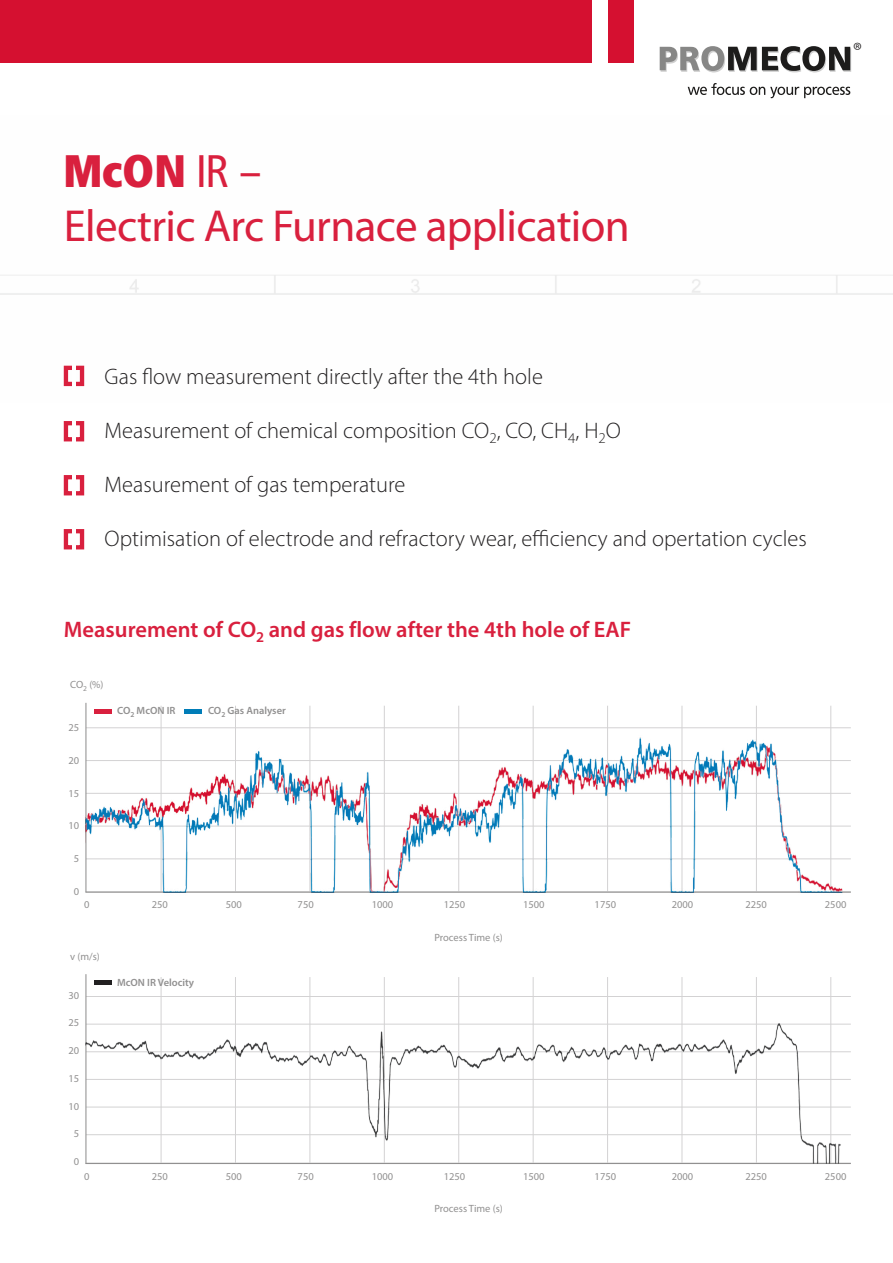
<style>
.page{position:relative;width:893px;height:1263px;background:#fff}
.page>*{position:absolute;margin:0;border:0;box-sizing:border-box;transform-origin:0 0}
.t1{font:45px "Myriad Pro";letter-spacing:-.015em;color:#d9203e}
.t2{font:800 condensed 45px "Frutiger BQ";color:#d9203e}
.t3{font:300 22.5px "Myriad Pro";color:#222021}
.t4{font:600 22.5px "Myriad Pro";color:#d9203e}
.t5{font:300 22.35px "Myriad Pro";color:#222021}
.t6{font:10.5px "Myriad Pro";color:#919090}
.t7{font:600 10.5px "Myriad Pro";color:#919090}
.s1{font-weight:400}
</style>
<div class="page">
<hr style="left:161px;top:706px;width:1px;height:186px;background:#d3d2d3">
<hr style="left:235px;top:706px;width:1px;height:186px;background:#d3d2d3">
<hr style="left:310px;top:706px;width:1px;height:186px;background:#d3d2d3">
<hr style="left:384px;top:706px;width:1px;height:186px;background:#d3d2d3">
<hr style="left:458px;top:706px;width:1px;height:186px;background:#d3d2d3">
<hr style="left:533px;top:706px;width:1px;height:186px;background:#d3d2d3">
<hr style="left:607px;top:706px;width:1px;height:186px;background:#d3d2d3">
<hr style="left:682px;top:706px;width:1px;height:186px;background:#d3d2d3">
<hr style="left:756px;top:706px;width:1px;height:186px;background:#d3d2d3">
<hr style="left:830px;top:706px;width:1px;height:186px;background:#d3d2d3">
<hr style="left:85px;top:703px;width:1px;height:189px;background:#919090">
<img style="left:85px;top:726px;width:766px;height:167px">
<hr style="left:95px;top:709px;width:17px;height:4px;background:#d9203e">
<hr style="left:185px;top:709px;width:17px;height:4px;background:#007db8">
<hr style="left:86px;top:996px;width:765px;height:1px;background:#d3d2d3">
<hr style="left:161px;top:977px;width:1px;height:186px;background:#d3d2d3">
<hr style="left:235px;top:977px;width:1px;height:186px;background:#d3d2d3">
<hr style="left:310px;top:977px;width:1px;height:186px;background:#d3d2d3">
<hr style="left:384px;top:977px;width:1px;height:186px;background:#d3d2d3">
<hr style="left:458px;top:977px;width:1px;height:186px;background:#d3d2d3">
<hr style="left:533px;top:977px;width:1px;height:186px;background:#d3d2d3">
<hr style="left:607px;top:977px;width:1px;height:186px;background:#d3d2d3">
<hr style="left:682px;top:977px;width:1px;height:186px;background:#d3d2d3">
<hr style="left:756px;top:977px;width:1px;height:186px;background:#d3d2d3">
<hr style="left:830px;top:977px;width:1px;height:186px;background:#d3d2d3">
<hr style="left:85px;top:974px;width:1px;height:189px;background:#919090">
<hr style="left:95px;top:980px;width:17px;height:4px;background:#222021">
<img style="left:85px;top:997px;width:766px;height:167px">
<div style="left:0;top:0;width:591px;height:63px;background:#d51030"></div>
<div style="left:608px;top:0;width:26px;height:63px;background:#d51030"></div>
<svg style="left:688px;top:83px;width:162px;height:15px"></svg>
<svg style="left:660px;top:46px;width:191px;height:26px"></svg>
<div style="left:64px;top:366px;width:20px;height:20px;border:4px solid #d9203e"></div>
<hr style="left:72px;top:362px;width:4px;height:28px;background:#fff">
<div style="left:64px;top:421px;width:20px;height:20px;border:4px solid #d9203e"></div>
<hr style="left:72px;top:417px;width:4px;height:28px;background:#fff">
<div style="left:64px;top:475px;width:20px;height:20px;border:4px solid #d9203e"></div>
<hr style="left:72px;top:471px;width:4px;height:28px;background:#fff">
<div style="left:64px;top:529px;width:20px;height:20px;border:4px solid #d9203e"></div>
<hr style="left:72px;top:525px;width:4px;height:28px;background:#fff">
<h1 class="t2" style="left:64px;top:146px;width:199px">McON <span class="s1">IR –</span></h1>
<h1 class="t1" style="left:64px;top:209px;width:568px">Electric Arc Furnace application</h1>
<p class="t5" style="left:853px;top:42px;width:10px">®</p>
<p class="t3" style="left:105px;top:368px;width:440px">Gas flow measurement directly after the 4th hole</p>
<p class="t3" style="left:105px;top:422px;width:518px">Measurement of chemical composition CO<sub>2</sub>, CO, CH<sub>4</sub>, H<sub>2</sub>O</p>
<p class="t3" style="left:105px;top:476px;width:302px">Measurement of gas temperature</p>
<p class="t3" style="left:105px;top:530px;width:704px">Optimisation of electrode and refractory wear, efficiency and opertation cycles</p>
<p class="t4" style="left:64px;top:621px;width:569px">measurement of Co<sub>2</sub> and gas flow after the 4th hole of EaF</p>
<p class="t6" style="left:70px;top:681px;width:35px">CO<sub>2</sub> (%)</p>
<p class="t6" style="left:68px;top:724px;width:12px">25</p>
<p class="t6" style="left:68px;top:756px;width:12px">20</p>
<p class="t6" style="left:68px;top:789px;width:12px">15</p>
<p class="t6" style="left:68px;top:822px;width:12px">10</p>
<p class="t6" style="left:74px;top:855px;width:7px">5</p>
<p class="t6" style="left:74px;top:887px;width:7px">0</p>
<p class="t7" style="left:117px;top:707px;width:60px">Co<sub>2</sub> mcon Ir</p>
<p class="t7" style="left:208px;top:707px;width:79px">Co<sub>2</sub> Gas analyser</p>
<p class="t6" style="left:84px;top:901px;width:7px">0</p>
<p class="t6" style="left:152px;top:901px;width:18px">250</p>
<p class="t6" style="left:226px;top:901px;width:18px">500</p>
<p class="t6" style="left:298px;top:901px;width:18px">750</p>
<p class="t6" style="left:372px;top:901px;width:23px">1000</p>
<p class="t6" style="left:444px;top:901px;width:23px">1250</p>
<p class="t6" style="left:523px;top:901px;width:23px">1500</p>
<p class="t6" style="left:595px;top:901px;width:23px">1750</p>
<p class="t6" style="left:672px;top:901px;width:23px">2000</p>
<p class="t6" style="left:745px;top:901px;width:23px">2250</p>
<p class="t6" style="left:825px;top:901px;width:23px">2500</p>
<p class="t6" style="left:70px;top:952px;width:31px">v (m/s)</p>
<p class="t6" style="left:68px;top:991px;width:12px">30</p>
<p class="t6" style="left:68px;top:1019px;width:12px">25</p>
<p class="t6" style="left:68px;top:1047px;width:12px">20</p>
<p class="t6" style="left:68px;top:1074px;width:12px">15</p>
<p class="t6" style="left:68px;top:1102px;width:12px">10</p>
<p class="t6" style="left:74px;top:1130px;width:7px">5</p>
<p class="t6" style="left:74px;top:1158px;width:7px">0</p>
<p class="t7" style="left:117px;top:978px;width:79px">mcon Ir Velocity</p>
<p class="t6" style="left:434px;top:933px;width:70px">Process Time (s)</p>
<p class="t6" style="left:84px;top:1172px;width:7px">0</p>
<p class="t6" style="left:152px;top:1172px;width:18px">250</p>
<p class="t6" style="left:226px;top:1172px;width:18px">500</p>
<p class="t6" style="left:298px;top:1172px;width:18px">750</p>
<p class="t6" style="left:372px;top:1172px;width:23px">1000</p>
<p class="t6" style="left:444px;top:1172px;width:23px">1250</p>
<p class="t6" style="left:523px;top:1172px;width:23px">1500</p>
<p class="t6" style="left:595px;top:1172px;width:23px">1750</p>
<p class="t6" style="left:672px;top:1172px;width:23px">2000</p>
<p class="t6" style="left:745px;top:1172px;width:23px">2250</p>
<p class="t6" style="left:825px;top:1172px;width:23px">2500</p>
<p class="t6" style="left:434px;top:1204px;width:70px">Process Time (s)</p>
</div>
